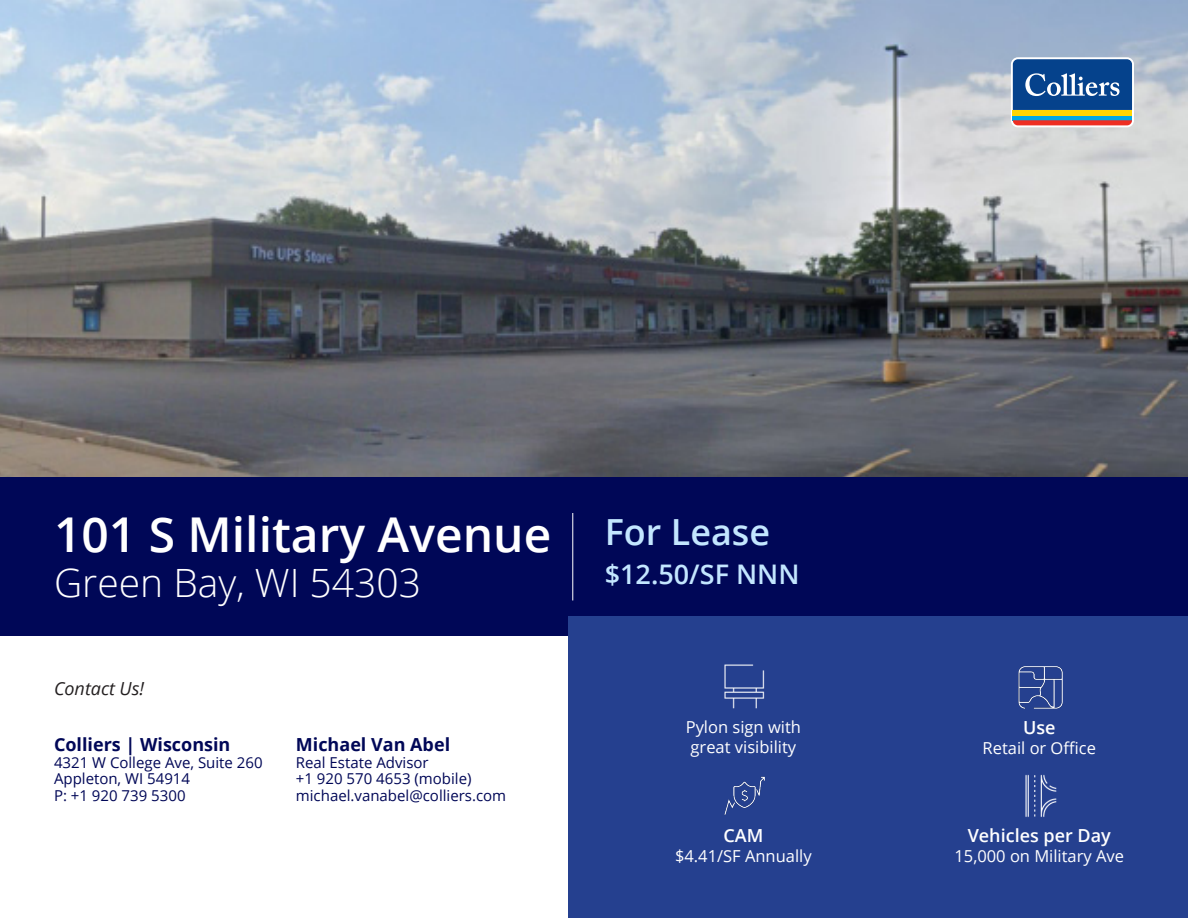
<style>
.page{position:relative;width:1188px;height:918px;background:#fff}
.page>*{position:absolute;margin:0;border:0;box-sizing:border-box;transform-origin:0 0}
.t1{font:600 48px "Open Sans";color:#fff}
.t2{font:300 39px "Open Sans";color:#fff}
.t3{font:600 36px "Open Sans";color:#c3e6ff}
.t4{font:600 27px "Open Sans";color:#c3e6ff}
.t5{font:700 18px "Open Sans";color:#000757}
.Table_1_Label{font:600 18px "Open Sans";color:#fff}
.t6{font:italic 18px "Open Sans";color:#231f20}
.Table_1_Value{font:600 18px "Open Sans";color:#fff}
.Table_1_Label-2{font:16.5px "Open Sans";color:#fff}
.Table_1_Value-2{font:16.5px "Open Sans";color:#fff}
.t7{font:15px "Open Sans";color:#000757}
</style>
<div class="page">
<div style="left:0;top:476px;width:1188px;height:160px;background:#000757"></div>
<img style="left:0;top:0;width:1188px;height:476px">
<svg style="left:1011px;top:57px;width:123px;height:70px"></svg>
<div style="left:1013px;top:115px;width:119px;height:5px;background:#00a8e4"></div>
<div style="left:1013px;top:110px;width:119px;height:5px;background:#fed503"></div>
<svg style="left:1013px;top:120px;width:119px;height:5px"></svg>
<svg style="left:1013px;top:59px;width:119px;height:51px;background:#215799"></svg>
<hr style="left:572px;top:513px;width:1px;height:87px;background:#fff">
<div style="left:568px;top:617px;width:620px;height:301px;background:#25408f"></div>
<img style="left:724px;top:664px;width:41px;height:45px">
<img style="left:1018px;top:666px;width:45px;height:43px">
<img style="left:724px;top:776px;width:41px;height:39px">
<img style="left:1025px;top:774px;width:32px;height:43px">
<p class="t1" style="left:54px;top:502px;width:499px">101 S Military Avenue</p>
<p class="t2" style="left:54px;top:556px;width:368px">Green Bay, WI 54303</p>
<p class="t6" style="left:54px;top:676px;width:92px">Contact Us!</p>
<p class="t5" style="left:54px;top:732px;width:178px">Colliers | Wisconsin</p>
<p class="t7" style="left:54px;top:752px;width:210px">4321 W College Ave, Suite 260</p>
<p class="t7" style="left:54px;top:769px;width:138px">Appleton, WI 54914</p>
<p class="t7" style="left:54px;top:785px;width:133px">P: +1 920 739 5300</p>
<p class="t5" style="left:296px;top:732px;width:156px">Michael Van Abel</p>
<p class="t7" style="left:296px;top:752px;width:134px">Real Estate Advisor</p>
<p class="t7" style="left:296px;top:769px;width:177px">+1 920 570 4653 (mobile)</p>
<p class="t7" style="left:296px;top:785px;width:212px">michael.vanabel@colliers.com</p>
<p class="t3" style="left:605px;top:507px;width:167px">For Lease</p>
<p class="t4" style="left:605px;top:556px;width:196px">$12.50/SF NNN</p>
<p class="Table_1_Label-2" style="left:686px;top:716px;width:117px">Pylon sign with</p>
<p class="Table_1_Label-2" style="left:691px;top:736px;width:107px">great visibility</p>
<p class="Table_1_Value" style="left:723px;top:823px;width:41px">CAM</p>
<p class="Table_1_Value-2" style="left:675px;top:845px;width:138px">$4.41/SF Annually</p>
<p class="Table_1_Value" style="left:1023px;top:715px;width:34px">Use</p>
<p class="Table_1_Value-2" style="left:983px;top:737px;width:115px">Retail or Office</p>
<p class="Table_1_Label" style="left:968px;top:823px;width:145px">Vehicles per Day</p>
<p class="Table_1_Label-2" style="left:954px;top:845px;width:171px">15,000 on Military Ave</p>
</div>
